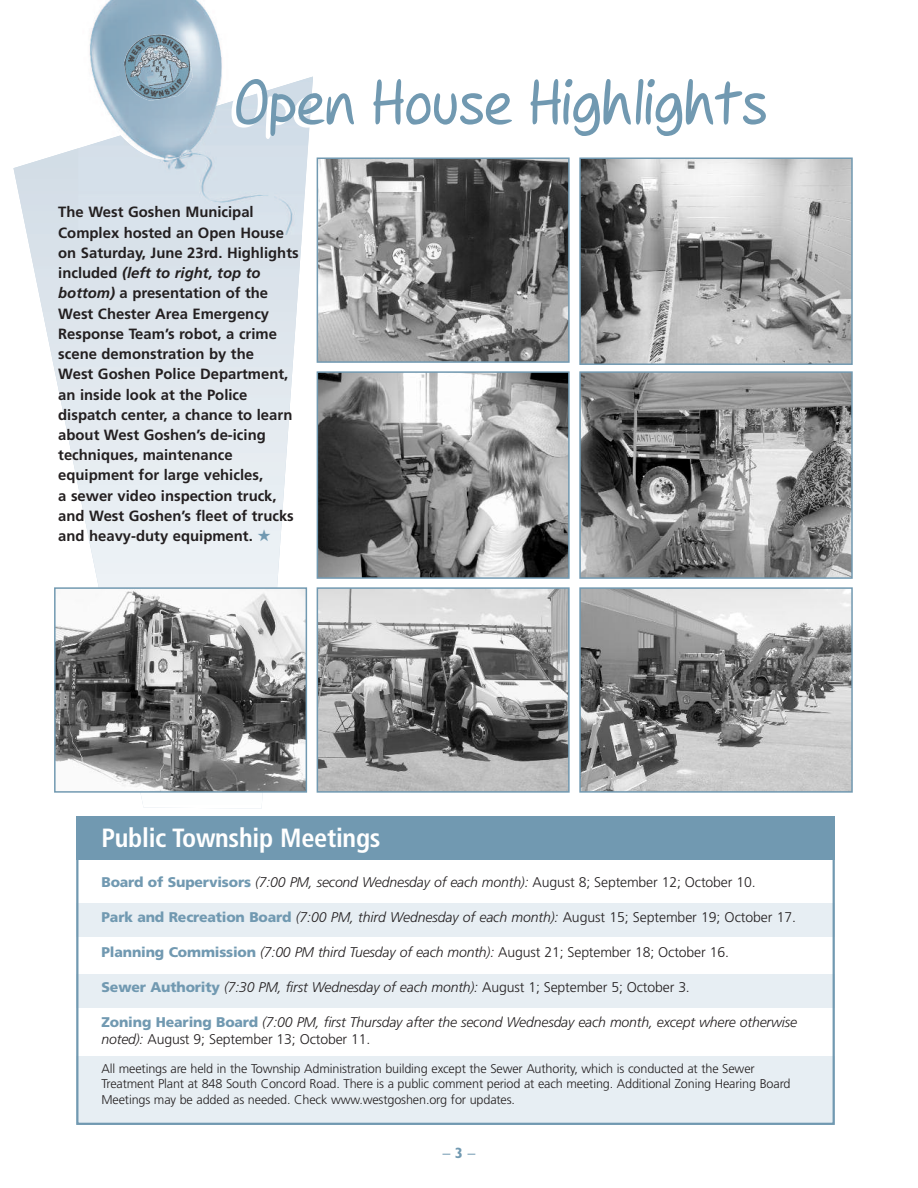
<style>
.page{position:relative;width:918px;height:1188px;background:#fff}
.page>*{position:absolute;margin:0;border:0;box-sizing:border-box;transform-origin:0 0}
.t1{font:57px "Dupree";letter-spacing:-.01em;color:#7199b1}
.t2{font:700 condensed 26.4px "Frutiger";letter-spacing:-.01em;color:#fff}
.t3{font:15px "Gill Sans";color:#7199b1}
.t4{font:700 14.85px/20.2px "Frutiger";color:#231f20}
.t5{font:italic 300 14.1px/16.8px "Frutiger";letter-spacing:-.01em;color:#231f20}
.t6{font:300 12.6px/15.5px "Frutiger";letter-spacing:-.01em;color:#231f20}
.s1{font-style:italic}
.s2{color:#7199b1}
.s3{font-weight:900;font-style:normal;color:#7199b1}
.s4{font-style:normal}
.s5{font-weight:700}
</style>
<div class="page">
<svg style="left:14px;top:76px;width:299px;height:733px"></svg>
<svg style="left:56px;top:76px;width:169px;height:92px"></svg>
<img style="left:78px;top:77px;width:235px;height:158px">
<img style="left:82px;top:0;width:139px;height:160px">
<div style="left:76px;top:817px;width:759px;height:43px;background:#7199b1"></div>
<div style="left:76px;top:903px;width:759px;height:34px;background:#e7eef3"></div>
<div style="left:76px;top:974px;width:759px;height:34px;background:#e7eef3"></div>
<div style="left:76px;top:1056px;width:759px;height:68px;background:#e7eef3"></div>
<div style="left:76px;top:819px;width:759px;height:306px;border:2px solid #7199b1"></div>
<img style="left:320px;top:374px;width:247px;height:202px">
<div style="left:317px;top:371px;width:253px;height:208px;border:2px solid #7199b1"></div>
<img style="left:582px;top:374px;width:268px;height:202px">
<div style="left:579px;top:371px;width:274px;height:208px;border:2px solid #7199b1"></div>
<img style="left:124px;top:34px;width:69px;height:67px">
<img style="left:57px;top:590px;width:247px;height:200px">
<div style="left:54px;top:587px;width:253px;height:206px;border:2px solid #7199b1"></div>
<img style="left:320px;top:590px;width:247px;height:200px">
<div style="left:317px;top:587px;width:253px;height:206px;border:2px solid #7199b1"></div>
<img style="left:582px;top:590px;width:268px;height:200px">
<div style="left:579px;top:587px;width:274px;height:206px;border:2px solid #7199b1"></div>
<img style="left:582px;top:161px;width:268px;height:201px">
<div style="left:579px;top:158px;width:274px;height:207px;border:2px solid #7199b1"></div>
<img style="left:320px;top:161px;width:247px;height:199px">
<div style="left:317px;top:158px;width:253px;height:205px;border:2px solid #7199b1"></div>
<h1 class="t1" style="left:236px;top:67px;width:535px">Open House Highlights</h1>
<p class="t4" style="left:58px;top:203px;width:242px">The West Goshen Municipal<br>Complex hosted an Open House on Saturday, June 23rd. Highlights included <span class="s1">(left to right, top to bottom)</span> a presentation of the<br>West Chester Area Emergency<br>Response Team’s robot, a crime scene demonstration by the<br>West Goshen Police Department, an inside look at the Police dispatch center, a chance to learn about West Goshen’s de-icing techniques, maintenance equipment for large vehicles,<br>a sewer video inspection truck, and West Goshen’s fleet of trucks and heavy-duty equipment. <span class="s2">★</span></p>
<h2 class="t2" style="left:102px;top:827px;width:281px">Public Township Meetings</h2>
<p class="t5" style="left:102px;top:875px;width:656px"><span class="s3">Board of Supervisors</span> (7:00 PM, second Wednesday of each month): <span class="s4">August 8; September 12; October 10.</span></p>
<p class="t5" style="left:102px;top:910px;width:696px"><span class="s3">Park and Recreation Board</span> (7:00 PM, third Wednesday of each month): <span class="s4">August 15; September 19; October 17.</span></p>
<p class="t5" style="left:102px;top:945px;width:629px"><span class="s3">Planning Commission</span> (7:00 PM third Tuesday of each month): <span class="s4">August 21; September 18; October 16.</span></p>
<p class="t5" style="left:102px;top:980px;width:590px"><span class="s3">Sewer Authority</span> (7:30 PM, first Wednesday of each month): <span class="s4">August 1; September 5; October 3.</span></p>
<p class="t5" style="left:102px;top:1014px;width:697px"><span class="s3">Zoning Hearing Board</span> (7:00 PM, first Thursday after the second Wednesday each month, except where otherwise noted): <span class="s4">August 9; September 13; October 11.</span></p>
<p class="t6" style="left:102px;top:1061px;width:691px">All meetings are held in the Township Administration building except the Sewer Authority, which is conducted at the Sewer<br>Treatment Plant at 848 South Concord Road. There is a public comment period at each meeting. Additional Zoning Hearing Board<br>Meetings may be added as needed. Check www.westgoshen.org for updates.</p>
<p class="t3" style="left:443px;top:1147px;width:34px">–<span class="s5">3</span>–</p>
</div>
